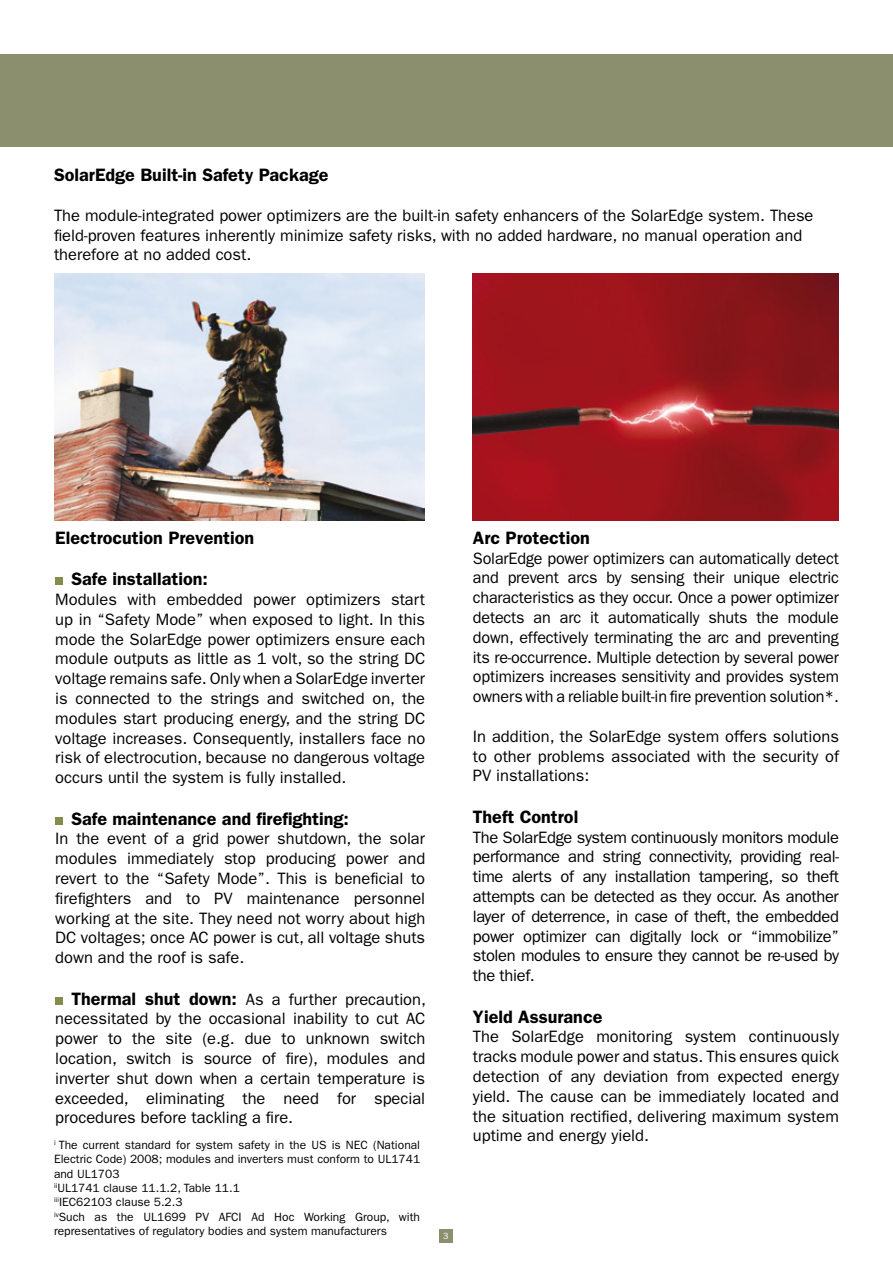
<style>
.page{position:relative;width:893px;height:1263px;background:#fff}
.page>*{position:absolute;margin:0;border:0;box-sizing:border-box;transform-origin:0 0}
.t1{font:600 18px "ITC Franklin Gothic Std";color:#000}
.t2{font:16.5px/19.8px "ITC Franklin Gothic Std";color:#000;text-align:justify}
.t3{font:12px/14.4px "ITC Franklin Gothic Std";color:#000}
.t4{font:9px "ITC Franklin Gothic Std";color:#fff}
.s1{font-weight:600;font-size:18px}
</style>
<div class="page">
<div style="left:0;top:54px;width:893px;height:93px;background:#8c8f6e"></div>
<div style="left:440px;top:1229px;width:13px;height:13px;background:#8c8f6e"></div>
<img style="left:473px;top:273px;width:366px;height:247px">
<img style="left:54px;top:273px;width:370px;height:247px">
<div style="left:55px;top:577px;width:8px;height:8px;background:#858c4d"></div>
<div style="left:55px;top:817px;width:8px;height:8px;background:#858c4d"></div>
<div style="left:55px;top:997px;width:8px;height:8px;background:#858c4d"></div>
<p class="t1" style="left:54px;top:164px;width:276px">SolarEdge Built-in Safety Package</p>
<p class="t2" style="left:54px;top:205px;width:761px;text-align:left">The module-integrated power optimizers are the built-in safety enhancers of the SolarEdge system. These field-proven features inherently minimize safety risks, with no added hardware, no manual operation and therefore at no added cost.</p>
<p class="t1" style="left:55px;top:527px;width:200px">Electrocution Prevention</p>
<p class="t1" style="left:71px;top:568px;width:138px">Safe installation:</p>
<p class="t2" style="left:55px;top:590px;width:371px">Modules with embedded power optimizers start up in “Safety Mode” when exposed to light. In this mode the SolarEdge power optimizers ensure each module outputs as little as 1 volt, so the string DC voltage remains safe. Only when a SolarEdge inverter is connected to the strings and switched on, the modules start producing energy, and the string DC voltage increases. Consequently, installers face no risk of electrocution, because no dangerous voltage occurs until the system is fully installed.</p>
<p class="t1" style="left:71px;top:808px;width:279px">Safe maintenance and firefighting:</p>
<p class="t2" style="left:55px;top:829px;width:371px">In the event of a grid power shutdown, the solar modules immediately stop producing power and revert to the “Safety Mode”. This is beneficial to firefighters and to PV maintenance personnel working at the site. They need not worry about high DC voltages; once AC power is cut, all voltage shuts down and the roof is safe.</p>
<p class="t2" style="left:55px;top:989px;width:372px;text-indent:16px"><span class="s1">Thermal shut down:</span> As a further precaution, necessitated by the occasional inability to cut AC power to the site (e.g. due to unknown switch location, switch is source of fire), modules and inverter shut down when a certain temperature is exceeded, eliminating the need for special procedures before tackling a fire.</p>
<p class="t3" style="left:54px;top:1137px;width:368px"><sup>i</sup> The current standard for system safety in the US is NEC (National Electric Code) 2008; modules and inverters must conform to UL1741 and UL1703<br><sup>ii</sup>UL1741 clause 11.1.2, Table 11.1<br><sup>iii</sup>IEC62103 clause 5.2.3<br><sup>iv</sup>Such as the UL1699 PV AFCI Ad Hoc Working Group, with representatives of regulatory bodies and system manufacturers</p>
<p class="t4" style="left:443px;top:1230px;width:7px">3</p>
<p class="t1" style="left:473px;top:527px;width:119px">Arc Protection</p>
<p class="t2" style="left:473px;top:548px;width:368px">SolarEdge power optimizers can automatically detect and prevent arcs by sensing their unique electric characteristics as they occur. Once a power optimizer detects an arc it automatically shuts the module down, effectively terminating the arc and preventing its re-occurrence. Multiple detection by several power optimizers increases sensitivity and provides system owners with a reliable built-in fire prevention solution*.</p>
<p class="t2" style="left:473px;top:726px;width:368px">In addition, the SolarEdge system offers solutions to other problems associated with the security of PV installations:</p>
<p class="t1" style="left:473px;top:806px;width:107px">Theft Control</p>
<p class="t2" style="left:473px;top:827px;width:368px">The SolarEdge system continuously monitors module performance and string connectivity, providing real&shy;time alerts of any installation tampering, so theft attempts can be detected as they occur. As another layer of deterrence, in case of theft, the embedded power optimizer can digitally lock or “immobilize” stolen modules to ensure they cannot be re-used by the thief.</p>
<p class="t1" style="left:473px;top:1006px;width:131px">Yield Assurance</p>
<p class="t2" style="left:473px;top:1027px;width:368px">The SolarEdge monitoring system continuously tracks module power and status. This ensures quick detection of any deviation from expected energy yield. The cause can be immediately located and the situation rectified, delivering maximum system uptime and energy yield.</p>
</div>
